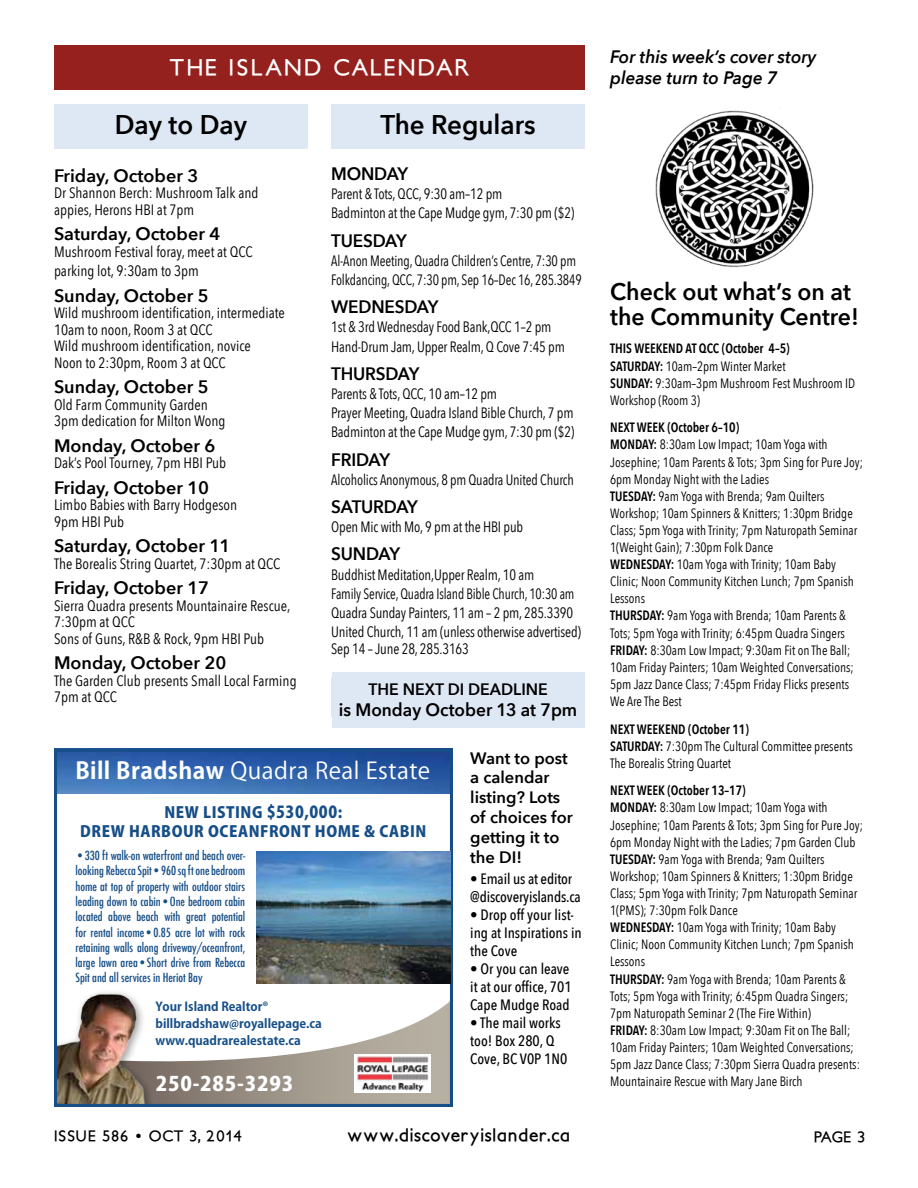
<style>
.page{position:relative;width:918px;height:1188px;background:#fff}
.page>*{position:absolute;margin:0;border:0;box-sizing:border-box;transform-origin:0 0}
.t1{font:600 27px "Avenir Next";color:#000;scale:.96 1}
.t2{font:600 24px/25.5px "Avenir Next";color:#000;scale:.96 1}
.t3{font:22.95px "Koz Go Pr 6 N";letter-spacing:.02em;color:#fff}
.t4{font:700 22.5px "Petita";letter-spacing:.07em;color:#fff}
.t5{font:800 19.95px "Koz Go Pr 6 N";letter-spacing:.04em;color:#fff}
.t6{font:600 18px "Avenir Next";color:#000}
.t7{font:600 18px "Avenir Next";color:#000;scale:.95 1}
.t8{font:italic 600 18px/21px "Avenir Next";color:#000;scale:.96 1}
.t9{font:700 18px "Petita";letter-spacing:.04em;color:#000}
.t10{font:600 18px "Avenir Next";color:#000;scale:.96 1}
.t11{font:600 16.5px/19.8px "Avenir Next";color:#000}
.t12{font:600 16.5px "Avenir Next";color:#000;scale:.96 1}
.t13{font:800 15.3px/20px "Koz Go Pr 6 N";letter-spacing:.035em;color:#164e87;text-align:center}
.t14{font:15px/16.5px "Avenir Next Condensed";letter-spacing:-.01em;color:#000}
.t15{font:15px/19.2px "Avenir Next Condensed";letter-spacing:-.01em;color:#000;scale:.95 1}
.t16{font:500 15px/18px "Avenir Next Condensed";color:#000}
.t17{font:15px/19.2px "Avenir Next Condensed";letter-spacing:-.01em;color:#000;scale:.91 1}
.t18{font:15px "Avenir Next Condensed";letter-spacing:-.01em;color:#000;scale:.92 1}
.t19{font:700 15px "Petita";letter-spacing:.055em;color:#000}
.t20{font:13.5px/17.1px "Avenir Next Condensed";color:#000;scale:.96 1}
.t21{font:500 condensed 12.3px/15.3px "Futura";letter-spacing:-.005em;color:#164e87;text-align:justify}
.t22{font:700 12.3px/16.8px "Koz Go Pr 6 N";color:#164e87}
.s1{font-weight:700}
.s2{font-size:16.35px}
.s3{font-weight:600}
</style>
<div class="page">
<div style="left:54px;top:45px;width:531px;height:45px;background:#94211d"></div>
<div style="left:54px;top:104px;width:254px;height:45px;background:#dee7f4"></div>
<div style="left:331px;top:104px;width:254px;height:45px;background:#dee7f4"></div>
<div style="left:332px;top:672px;width:252px;height:56px;background:#dee7f4"></div>
<div style="left:331px;top:679px;width:254px;height:38px;background:#dee7f4"></div>
<img style="left:655px;top:108px;width:159px;height:160px">
<img style="left:58px;top:753px;width:391px;height:41px">
<svg style="left:156px;top:1002px;width:293px;height:101px"></svg>
<div style="left:54px;top:988px;width:102px;height:119px;background:#000;opacity:.4"></div>
<img style="left:58px;top:988px;width:91px;height:115px">
<img style="left:355px;top:1054px;width:76px;height:38px">
<div style="left:54px;top:749px;width:399px;height:358px;border:3px solid #164e87"></div>
<img style="left:257px;top:852px;width:193px;height:132px">
<h3 class="t4" style="left:170px;top:54px;width:301px">THE ISLAND CALENDAR</h3>
<h1 class="t1" style="left:115px;top:102px;width:139px">Day to Day</h1>
<h1 class="t1" style="left:380px;top:102px;width:163px">The Regulars</h1>
<h3 class="t7" style="left:331px;top:158px;width:83px">MONDAY</h3>
<p class="t15" style="left:331px;top:184px;width:258px">Parent &amp; Tots, QCC, 9:30 am–12 pm<br>Badminton at the Cape Mudge gym, 7:30 pm ($2)</p>
<h3 class="t7" style="left:331px;top:225px;width:81px">TUESDAY</h3>
<p class="t17" style="left:331px;top:250px;width:277px">Al-Anon Meeting, Quadra Children’s Centre, 7:30 pm<br>Folkdancing, QCC, 7:30 pm, Sep 16–Dec 16, 285.3849</p>
<h3 class="t7" style="left:331px;top:291px;width:114px">WEDNESDAY</h3>
<p class="t15" style="left:331px;top:317px;width:248px">1st &amp; 3rd Wednesday Food Bank,QCC 1–2 pm<br>Hand-Drum Jam, Upper Realm, Q Cove 7:45 pm</p>
<h3 class="t7" style="left:331px;top:358px;width:94px">THURSDAY</h3>
<p class="t15" style="left:331px;top:383px;width:258px">Parents &amp; Tots, QCC, 10 am–12 pm<br>Prayer Meeting, Quadra Island Bible Church, 7 pm<br>Badminton at the Cape Mudge gym, 7:30 pm ($2)</p>
<h3 class="t7" style="left:331px;top:444px;width:63px">FRIDAY</h3>
<p class="t18" style="left:331px;top:467px;width:265px">Alcoholics Anonymous, 8 pm Quadra United Church</p>
<h3 class="t7" style="left:331px;top:491px;width:93px">SATURDAY</h3>
<p class="t15" style="left:331px;top:517px;width:204px">Open Mic with Mo, 9 pm at the HBI pub</p>
<h3 class="t7" style="left:331px;top:539px;width:74px">SUNDAY</h3>
<p class="t15" style="left:331px;top:564px;width:265px">Buddhist Meditation,Upper Realm, 10 am<br>Family Service, Quadra Island Bible Church, 10:30 am Quadra Sunday Painters, 11 am – 2 pm, 285.3390<br>United Church, 11 am (unless otherwise advertised)</p>
<p class="t15" style="left:331px;top:638px;width:146px">Sep 14 – June 28, 285.3163</p>
<h3 class="t6" style="left:54px;top:160px;width:146px">Friday, October 3</h3>
<p class="t14" style="left:54px;top:184px;width:206px">Dr Shannon Berch: Mushroom Talk and appies, Herons HBI at 7pm</p>
<h3 class="t6" style="left:54px;top:219px;width:168px">Saturday, October 4</h3>
<p class="t14" style="left:54px;top:241px;width:200px;line-height:19.5px">Mushroom Festival foray, meet at QCC parking lot, 9:30am to 3pm</p>
<h3 class="t6" style="left:54px;top:280px;width:156px">Sunday, October 5</h3>
<p class="t14" style="left:54px;top:304px;width:232px">Wild mushroom identification, intermediate 10am to noon, Room 3 at QCC<br>Wild mushroom identification, novice<br>Noon to 2:30pm, Room 3 at QCC</p>
<h3 class="t6" style="left:54px;top:372px;width:156px">Sunday, October 5</h3>
<p class="t14" style="left:54px;top:396px;width:173px">Old Farm Community Garden<br>3pm dedication for Milton Wong</p>
<h3 class="t6" style="left:54px;top:430px;width:163px">Monday, October 6</h3>
<p class="t14" style="left:54px;top:454px;width:174px">Dak’s Pool Tourney, 7pm HBI Pub</p>
<h3 class="t6" style="left:54px;top:472px;width:157px">Friday, October 10</h3>
<p class="t14" style="left:54px;top:496px;width:185px">Limbo Babies with Barry Hodgeson<br>9pm HBI Pub</p>
<h3 class="t6" style="left:54px;top:531px;width:178px">Saturday, October 11</h3>
<p class="t14" style="left:54px;top:555px;width:228px">The Borealis String Quartet, 7:30pm at QCC</p>
<h3 class="t6" style="left:54px;top:573px;width:157px">Friday, October 17</h3>
<p class="t14" style="left:54px;top:597px;width:238px">Sierra Quadra presents Mountainaire Rescue,<br>7:30pm at QCC<br>Sons of Guns, R&amp;B &amp; Rock, 9pm HBI Pub</p>
<h3 class="t6" style="left:54px;top:648px;width:174px">Monday, October 20</h3>
<p class="t14" style="left:54px;top:672px;width:244px">The Garden Club presents Small Local Farming<br>7pm at QCC</p>
<p class="t12" style="left:368px;top:675px;width:188px">THE NEXT DI DEADLINE</p>
<h3 class="t10" style="left:339px;top:695px;width:250px">is Monday October 13 at 7pm</h3>
<h3 class="t3" style="left:75px;top:758px;width:356px"><span class="s1">Bill Bradshaw</span> Quadra Real Estate</h3>
<p class="t13" style="left:80px;top:802px;width:348px">NEW LISTING <span class="s2">$530,000</span>:<br>DREW HARBOUR OCEANFRONT HOME &amp; CABIN</p>
<p class="t21" style="left:76px;top:848px;width:171px">•330 ft walk-on waterfront and beach over&shy;looking Rebecca Spit•960 sq ft one bedroom home at top of property with outdoor stairs leading down to cabin•One bedroom cabin located above beach with great potential for rental income•0.85 acre lot with rock retaining walls along driveway/oceanfront, large lawn area•Short drive from Rebecca Spit and all services in Heriot Bay</p>
<p class="t22" style="left:156px;top:999px;width:168px">Your Island Realtor® billbradshaw@royallepage.ca www.quadrarealestate.ca</p>
<p class="t11" style="left:470px;top:747px;width:104px">Want to post a calendar listing? Lots of choices for getting it to the DI!</p>
<p class="t16" style="left:470px;top:869px;width:112px">• Email us at editor @discoveryislands.ca</p>
<p class="t16" style="left:470px;top:905px;width:113px">• Drop off your list&shy;ing at Inspirations in the Cove</p>
<p class="t16" style="left:470px;top:959px;width:103px">• Or you can leave it at our office, 701<br>Cape Mudge Road</p>
<p class="t16" style="left:470px;top:1013px;width:99px">• The mail works too! Box 280, Q<br>Cove, BC V0P 1N0</p>
<h3 class="t8" style="left:610px;top:46px;width:216px">For this week’s cover story please turn to Page 7</h3>
<h2 class="t2" style="left:610px;top:278px;width:261px">Check out what’s on at the Community Centre!</h2>
<p class="t20" style="left:610px;top:339px;width:257px"><span class="s3">THIS WEEKEND AT QCC (October 4–5)<br>SATURDAY:</span> 10am–2pm Winter Market<br><span class="s3">SUNDAY:</span> 9:30am–3pm Mushroom Fest Mushroom ID<br>Workshop (Room 3)</p>
<p class="t20" style="left:610px;top:418px;width:265px"><span class="s3">NEXT WEEK (October 6–10)<br>MONDAY:</span> 8:30am Low Impact; 10am Yoga with Josephine; 10am Parents &amp; Tots; 3pm Sing for Pure Joy; 6pm Monday Night with the Ladies<br><span class="s3">TUESDAY:</span> 9am Yoga with Brenda; 9am Quilters Workshop; 10am Spinners &amp; Knitters; 1:30pm Bridge Class; 5pm Yoga with Trinity; 7pm Naturopath Seminar 1(Weight Gain); 7:30pm Folk Dance<br><span class="s3">WEDNESDAY:</span> 10am Yoga with Trinity; 10am Baby Clinic; Noon Community Kitchen Lunch; 7pm Spanish Lessons<br><span class="s3">THURSDAY:</span> 9am Yoga with Brenda; 10am Parents &amp; Tots; 5pm Yoga with Trinity; 6:45pm Quadra Singers <span class="s3">FRIDAY:</span> 8:30am Low Impact; 9:30am Fit on The Ball; 10am Friday Painters; 10am Weighted Conversations; 5pm Jazz Dance Class; 7:45pm Friday Flicks presents We Are The Best</p>
<p class="t20" style="left:610px;top:720px;width:254px"><span class="s3">NEXT WEEKEND (October 11)<br>SATURDAY:</span> 7:30pm The Cultural Committee presents<br>The Borealis String Quartet</p>
<p class="t20" style="left:610px;top:781px;width:265px"><span class="s3">NEXT WEEK (October 13–17)<br>MONDAY:</span> 8:30am Low Impact; 10am Yoga with Josephine; 10am Parents &amp; Tots; 3pm Sing for Pure Joy; 6pm Monday Night with the Ladies; 7pm Garden Club <span class="s3">TUESDAY:</span> 9am Yoga with Brenda; 9am Quilters Workshop; 10am Spinners &amp; Knitters; 1:30pm Bridge Class; 5pm Yoga with Trinity; 7pm Naturopath Seminar 1(PMS); 7:30pm Folk Dance<br><span class="s3">WEDNESDAY:</span> 10am Yoga with Trinity; 10am Baby Clinic; Noon Community Kitchen Lunch; 7pm Spanish Lessons<br><span class="s3">THURSDAY:</span> 9am Yoga with Brenda; 10am Parents &amp; Tots; 5pm Yoga with Trinity; 6:45pm Quadra Singers; 7pm Naturopath Seminar 2 (The Fire Within)<br><span class="s3">FRIDAY:</span> 8:30am Low Impact; 9:30am Fit on The Ball; 10am Friday Painters; 10am Weighted Conversations; 5pm Jazz Dance Class; 7:30pm Sierra Quadra presents:</p>
<h3 class="t5" style="left:156px;top:1072px;width:139px">250-285-3293</h3>
<p class="t20" style="left:610px;top:1072px;width:202px">Mountainaire Rescue with Mary Jane Birch</p>
<p class="t19" style="left:54px;top:1127px;width:189px">ISSUE 586 • OCT 3, 2014</p>
<h3 class="t9" style="left:348px;top:1124px;width:224px">www.discoveryislander.ca</h3>
<p class="t19" style="left:814px;top:1127px;width:53px">PAGE 3</p>
</div>
